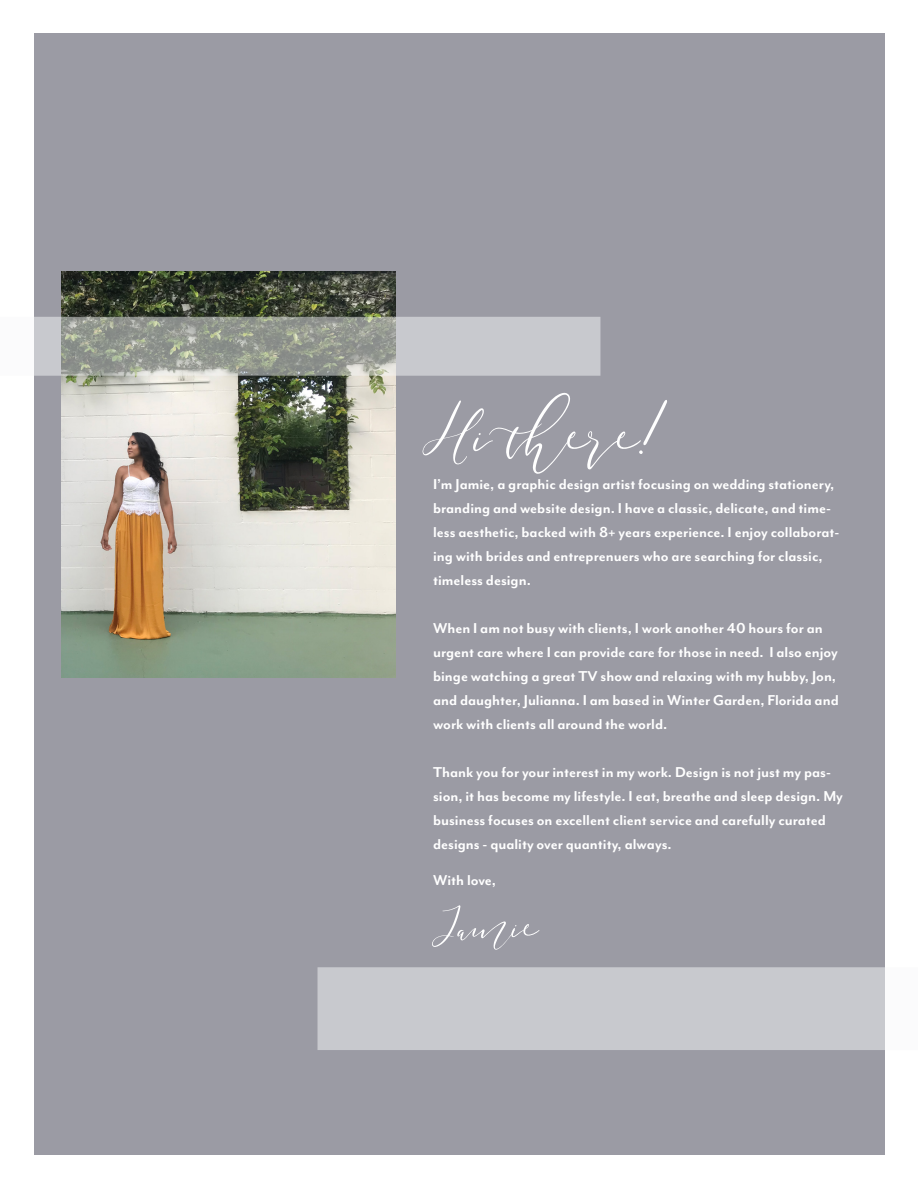
<style>
.page{position:relative;width:918px;height:1188px;background:#fff}
.page>*{position:absolute;margin:0;border:0;box-sizing:border-box;transform-origin:0 0}
.t1{font:90px "Southfield Alt 1";color:#fff}
.t2{font:60px "Southfield Alt 1";color:#fff}
.t3{font:700 16.5px/24px "Mr Eaves Mod OT";color:#fff}
</style>
<div class="page">
<div style="left:34px;top:33px;width:850px;height:1122px;background:#9b9ba4"></div>
<div style="left:318px;top:967px;width:600px;height:83px;background:#c8c9ce"></div>
<img style="left:61px;top:272px;width:335px;height:406px">
<svg style="left:34px;top:317px;width:566px;height:59px;background:#adb0ac"></svg>
<p class="t1" style="left:433px;top:387px;width:236px">Hi there!</p>
<p class="t3" style="left:433px;top:471px;width:408px">I’m Jamie, a graphic design artist focusing on wedding stationery, branding and website design. I have a classic, delicate, and time&shy;less aesthetic, backed with 8+ years experience. I enjoy collaborat&shy;ing with brides and entreprenuers who are searching for classic, timeless design.</p>
<p class="t3" style="left:433px;top:615px;width:407px">When I am not busy with clients, I work another 40 hours for an urgent care where I can provide care for those in need. I also enjoy binge watching a great TV show and relaxing with my hubby, Jon, and daughter, Julianna. I am based in Winter Garden, Florida and work with clients all around the world.</p>
<p class="t3" style="left:433px;top:759px;width:411px">Thank you for your interest in my work. Design is not just my pas&shy;sion, it has become my lifestyle. I eat, breathe and sleep design. My business focuses on excellent client service and carefully curated designs - quality over quantity, always.</p>
<p class="t3" style="left:433px;top:867px;width:65px">With love,</p>
<p class="t2" style="left:433px;top:895px;width:108px">Jamie</p>
</div>
